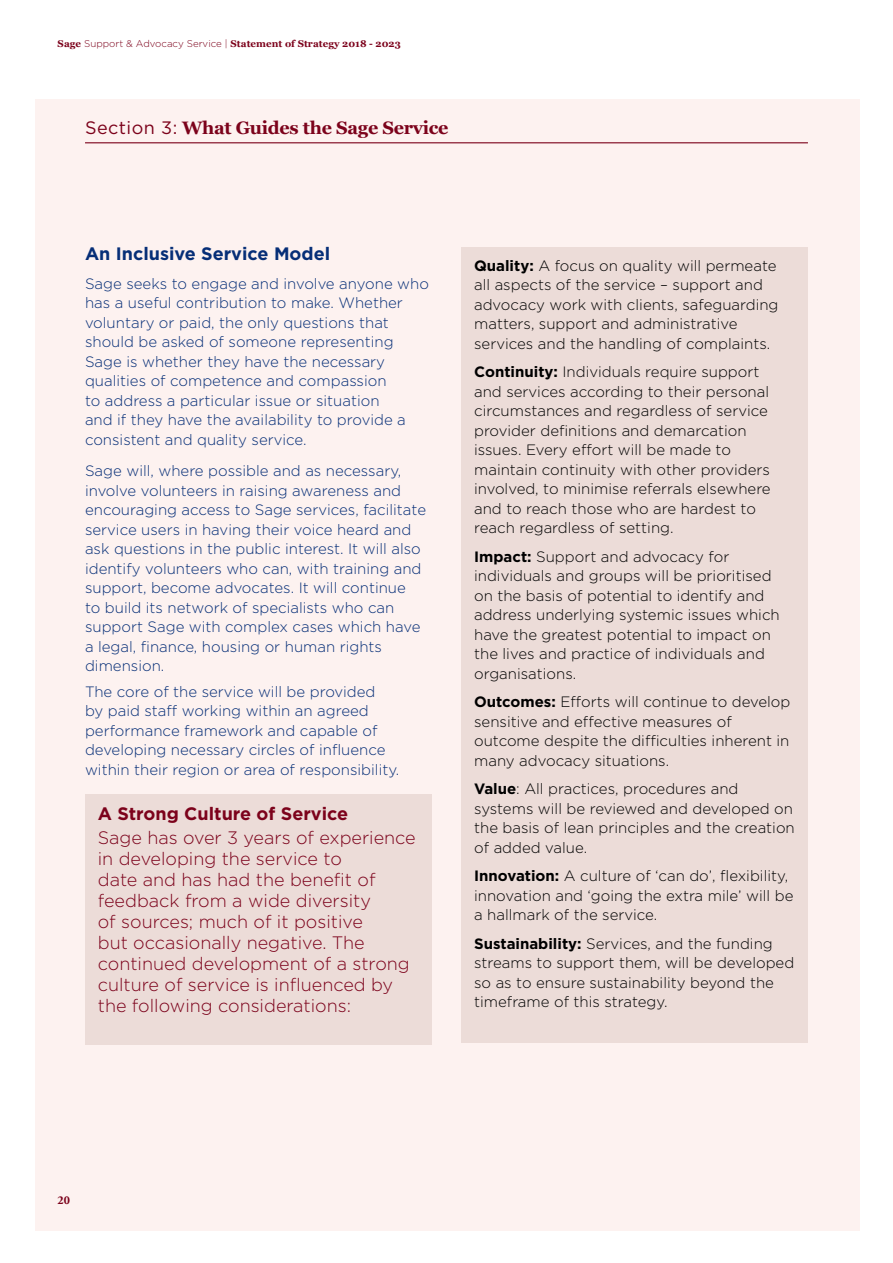
<style>
.page{position:relative;width:893px;height:1263px;background:#fff}
.page>*{position:absolute;margin:0;border:0;box-sizing:border-box;transform-origin:0 0}
.t1{font:300 18px/21px "Gotham Pro";color:#7c021b}
.t2{font:700 18px "Georgia";letter-spacing:-.015em;color:#7c021b}
.t3{font:700 18px "Gotham Pro";color:#062e77}
.t4{font:700 18px "Gotham Pro";color:#7c021b}
.t5{font:300 15px/19.5px "Gotham Pro";color:#000}
.t6{font:300 15px/19.5px "Gotham Pro";color:#062e77}
.t7{font:700 12px "Adobe Garamond Pro";color:#7c021b}
.t8{font:700 9.75px "Georgia";letter-spacing:.005em;color:#7c021b}
.s1{font-family:"Gotham Pro";font-weight:300}
.s2{font-family:"Gotham Pro";font-weight:400}
.s3{font-weight:700}
</style>
<div class="page">
<div style="left:35px;top:99px;width:825px;height:1132px;background:#fdf2f0"></div>
<div style="left:85px;top:794px;width:347px;height:250px;background:#ecdcd8"></div>
<div style="left:461px;top:247px;width:347px;height:796px;background:#ecdcd8"></div>
<hr style="left:85px;top:142px;width:723px;height:1px;background:#7c021b">
<p class="t8" style="left:58px;top:37px;width:345px">Sage <span class="s1">Support &amp; Advocacy Service |</span> Statement of Strategy 2018 - 2023</p>
<p class="t2" style="left:85px;top:114px;width:365px"><span class="s2">Section 3:</span> What Guides the Sage Service</p>
<p class="t3" style="left:85px;top:243px;width:247px">An Inclusive Service Model</p>
<p class="t6" style="left:85px;top:274px;width:345px">Sage seeks to engage and involve anyone who has a useful contribution to make. Whether voluntary or paid, the only questions that should be asked of someone representing Sage is whether they have the necessary qualities of competence and compassion<br>to address a particular issue or situation<br>and if they have the availability to provide a consistent and quality service.</p>
<p class="t6" style="left:85px;top:461px;width:343px">Sage will, where possible and as necessary, involve volunteers in raising awareness and encouraging access to Sage services, facilitate service users in having their voice heard and ask questions in the public interest. It will also identify volunteers who can, with training and support, become advocates. It will continue<br>to build its network of specialists who can support Sage with complex cases which have a legal, finance, housing or human rights dimension.</p>
<p class="t6" style="left:85px;top:682px;width:316px">The core of the service will be provided<br>by paid staff working within an agreed performance framework and capable of developing necessary circles of influence within their region or area of responsibility.</p>
<p class="t4" style="left:98px;top:803px;width:252px">A Strong Culture of Service</p>
<p class="t1" style="left:98px;top:827px;width:320px">Sage has over 3 years of experience in developing the service to<br>date and has had the benefit of feedback from a wide diversity<br>of sources; much of it positive<br>but occasionally negative. The continued development of a strong culture of service is influenced by the following considerations:</p>
<p class="t5" style="left:474px;top:256px;width:306px"><span class="s3">Quality:</span> A focus on quality will permeate all aspects of the service – support and advocacy work with clients, safeguarding matters, support and administrative services and the handling of complaints.</p>
<p class="t5" style="left:474px;top:362px;width:298px"><span class="s3">Continuity:</span> Individuals require support and services according to their personal circumstances and regardless of service provider definitions and demarcation issues. Every effort will be made to maintain continuity with other providers involved, to minimise referrals elsewhere and to reach those who are hardest to reach regardless of setting.</p>
<p class="t5" style="left:474px;top:547px;width:307px"><span class="s3">Impact:</span> Support and advocacy for individuals and groups will be prioritised on the basis of potential to identify and address underlying systemic issues which have the greatest potential to impact on the lives and practice of individuals and organisations.</p>
<p class="t5" style="left:474px;top:692px;width:318px"><span class="s3">Outcomes:</span> Efforts will continue to develop sensitive and effective measures of outcome despite the difficulties inherent in many advocacy situations.</p>
<p class="t5" style="left:474px;top:779px;width:322px"><span class="s3">Value</span>: All practices, procedures and systems will be reviewed and developed on the basis of lean principles and the creation of added value.</p>
<p class="t5" style="left:474px;top:866px;width:321px"><span class="s3">Innovation:</span> A culture of ‘can do’, flexibility, innovation and ‘going the extra mile’ will be a hallmark of the service.</p>
<p class="t5" style="left:474px;top:934px;width:322px"><span class="s3">Sustainability:</span> Services, and the funding streams to support them, will be developed so as to ensure sustainability beyond the timeframe of this strategy.</p>
<p class="t7" style="left:58px;top:1193px;width:14px">20</p>
</div>
